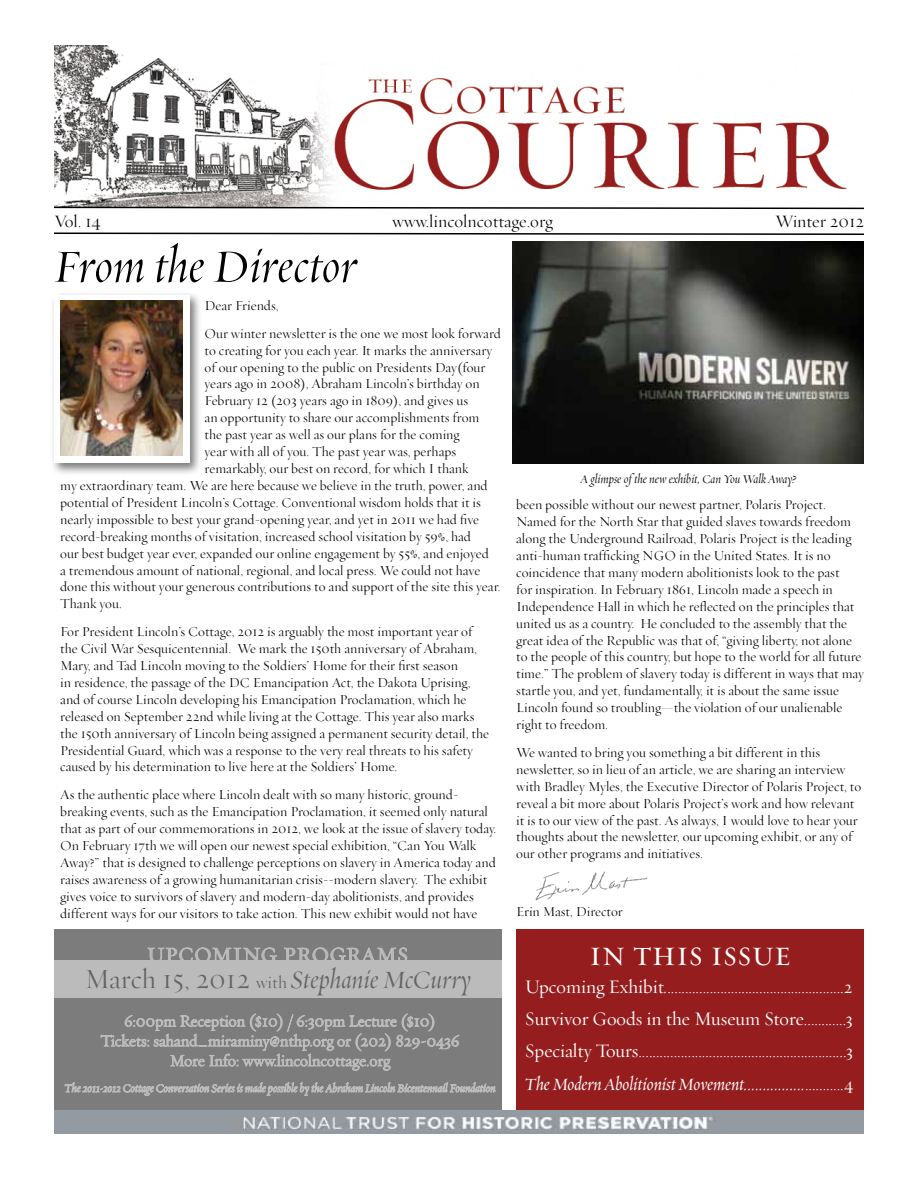
<style>
.page{position:relative;width:918px;height:1188px;background:#fff}
.page>*{position:absolute;margin:0;border:0;box-sizing:border-box;transform-origin:0 0}
.t1{font:italic 52.5px "Requiem Fine";color:#000}
.t2{font:36px "Requiem Display Small Caps";color:#fff}
.t3{font:italic 28.5px "Requiem Fine";color:#646364}
.t4{font:28.5px "Requiem Fine Small Caps";color:#bcbbbc}
.t5{font:italic 19.5px "Requiem Display";color:#fff}
.t6{font:19.5px "Requiem Display";color:#fff}
.t7{font:18px "Requiem Display";color:#fff}
.t8{font:18px "Requiem Fine";color:#000}
.t9{font:14.1px/17px "Requiem Fine";color:#000}
.t10{font:italic 13.5px "Requiem Fine";color:#000}
.s1{font-style:normal}
.s2{font-style:normal;font-size:18px}
.s3{font-size:19.5px}
.s4{font-style:italic}
.s5{font-size:18px}
</style>
<div class="page">
<div style="left:50px;top:291px;width:152px;height:185px;background:#000;opacity:.53"></div>
<div style="left:54px;top:296px;width:136px;height:167px;background:#fff"></div>
<div style="left:54px;top:929px;width:447px;height:181px;background:#7c7c7d"></div>
<div style="left:516px;top:929px;width:348px;height:181px;background:#951d1e"></div>
<img style="left:535px;top:871px;width:113px;height:30px">
<img style="left:513px;top:241px;width:351px;height:222px">
<img style="left:60px;top:300px;width:123px;height:155px">
<div style="left:54px;top:961px;width:447px;height:37px;background:#bcbbbc"></div>
<img style="left:54px;top:45px;width:793px;height:161px">
<svg style="left:64px;top:947px;width:432px;height:149px"></svg>
<svg style="left:54px;top:232px;width:810px;height:3px"></svg>
<svg style="left:54px;top:206px;width:810px;height:4px"></svg>
<div style="left:54px;top:1110px;width:810px;height:24px;background:#939aa2"></div>
<img style="left:241px;top:1118px;width:472px;height:12px">
<p class="t8" style="left:54px;top:210px;width:48px">Vol. 14</p>
<p class="t8" style="left:392px;top:210px;width:162px">www.lincolncottage.org</p>
<p class="t8" style="left:775px;top:210px;width:90px">Winter 2012</p>
<h1 class="t1" style="left:54px;top:231px;width:305px">From the Director</h1>
<p class="t9" style="left:205px;top:291px;width:298px;line-height:27.8px">Dear Friends,<br>Our winter newsletter is the one we most look forward</p>
<p class="t9" style="left:205px;top:341px;width:289px">to creating for you each year. It marks the anniversary</p>
<p class="t9" style="left:205px;top:358px;width:282px">of our opening to the public on Presidents Day(four</p>
<p class="t9" style="left:205px;top:375px;width:277px">years ago in 2008), Abraham Lincoln’s birthday on</p>
<p class="t9" style="left:205px;top:392px;width:265px">February 12 (203 years ago in 1809), and gives us</p>
<p class="t9" style="left:205px;top:409px;width:276px">an opportunity to share our accomplishments from</p>
<p class="t9" style="left:205px;top:426px;width:257px">the past year as well as our plans for the coming</p>
<p class="t9" style="left:205px;top:443px;width:253px">year with all of you. The past year was, perhaps</p>
<p class="t9" style="left:205px;top:459px;width:266px">remarkably, our best on record, for which I thank</p>
<p class="t9" style="left:60px;top:476px;width:429px">my extraordinary team. We are here because we believe in the truth, power, and</p>
<p class="t9" style="left:60px;top:493px;width:422px">potential of President Lincoln’s Cottage. Conventional wisdom holds that it is</p>
<p class="t9" style="left:60px;top:510px;width:420px">nearly impossible to best your grand-opening year, and yet in 2011 we had five</p>
<p class="t9" style="left:60px;top:527px;width:412px">record-breaking months of visitation, increased school visitation by 59%, had</p>
<p class="t9" style="left:60px;top:544px;width:430px">our best budget year ever, expanded our online engagement by 55%, and enjoyed</p>
<p class="t9" style="left:60px;top:561px;width:422px">a tremendous amount of national, regional, and local press. We could not have</p>
<p class="t9" style="left:60px;top:578px;width:442px">done this without your generous contributions to and support of the site this year.</p>
<p class="t9" style="left:60px;top:595px;width:63px">Thank you.</p>
<p class="t9" style="left:60px;top:623px;width:430px">For President Lincoln’s Cottage, 2012 is arguably the most important year of the Civil War Sesquicentennial. We mark the 150th anniversary of Abraham, Mary, and Tad Lincoln moving to the Soldiers’ Home for their first season<br>in residence, the passage of the DC Emancipation Act, the Dakota Uprising, and of course Lincoln developing his Emancipation Proclamation, which he released on September 22nd while living at the Cottage. This year also marks the 150th anniversary of Lincoln being assigned a permanent security detail, the Presidential Guard, which was a response to the very real threats to his safety caused by his determination to live here at the Soldiers’ Home.</p>
<p class="t9" style="left:60px;top:786px;width:438px">As the authentic place where Lincoln dealt with so many historic, ground&shy;breaking events, such as the Emancipation Proclamation, it seemed only natural that as part of our commemorations in 2012, we look at the issue of slavery today.<br>On February 17th we will open our newest special exhibition, “Can You Walk Away?” that is designed to challenge perceptions on slavery in America today and raises awareness of a growing humanitarian crisis--modern slavery. The exhibit gives voice to survivors of slavery and modern-day abolitionists, and provides different ways for our visitors to take action. This new exhibit would not have</p>
<h3 class="t4" style="left:147px;top:934px;width:263px">upcoming programs</h3>
<h3 class="t3" style="left:84px;top:961px;width:388px"><span class="s1">March 15, 2012</span> <span class="s2">with</span> Stephanie McCurry</h3>
<p class="t10" style="left:580px;top:470px;width:218px">A glimpse of the new exhibit, Can You Walk Away?</p>
<p class="t9" style="left:516px;top:496px;width:349px">been possible without our newest partner, Polaris Project.<br>Named for the North Star that guided slaves towards freedom along the Underground Railroad, Polaris Project is the leading anti-human trafficking NGO in the United States. It is no coincidence that many modern abolitionists look to the past<br>for inspiration. In February 1861, Lincoln made a speech in Independence Hall in which he reflected on the principles that united us as a country. He concluded to the assembly that the great idea of the Republic was that of, “giving liberty, not alone to the people of this country, but hope to the world for all future time.” The problem of slavery today is different in ways that may startle you, and yet, fundamentally, it is about the same issue Lincoln found so troubling—the violation of our unalienable right to freedom.</p>
<p class="t9" style="left:516px;top:743px;width:346px">We wanted to bring you something a bit different in this newsletter, so in lieu of an article, we are sharing an interview with Bradley Myles, the Executive Director of Polaris Project, to reveal a bit more about Polaris Project’s work and how relevant it is to our view of the past. As always, I would love to hear your thoughts about the newsletter, our upcoming exhibit, or any of our other programs and initiatives.</p>
<p class="t9" style="left:516px;top:903px;width:108px">Erin Mast, Director</p>
<h2 class="t2" style="left:589px;top:930px;width:203px">in this issue</h2>
<p class="t7" style="left:525px;top:975px;width:329px"><span class="s3">Upcoming Exhibit</span><span class="s4">.</span>..................................................2</p>
<h3 class="t6" style="left:525px;top:1006px;width:329px">Survivor Goods in the Museum Store<span class="s5">............3</span></h3>
<p class="t7" style="left:525px;top:1040px;width:330px"><span class="s3">Specialty Tours</span>...........................................................3</p>
<h3 class="t5" style="left:525px;top:1071px;width:330px">The Modern Abolitionist Movement................<span class="s2">...........4</span></h3>
</div>
